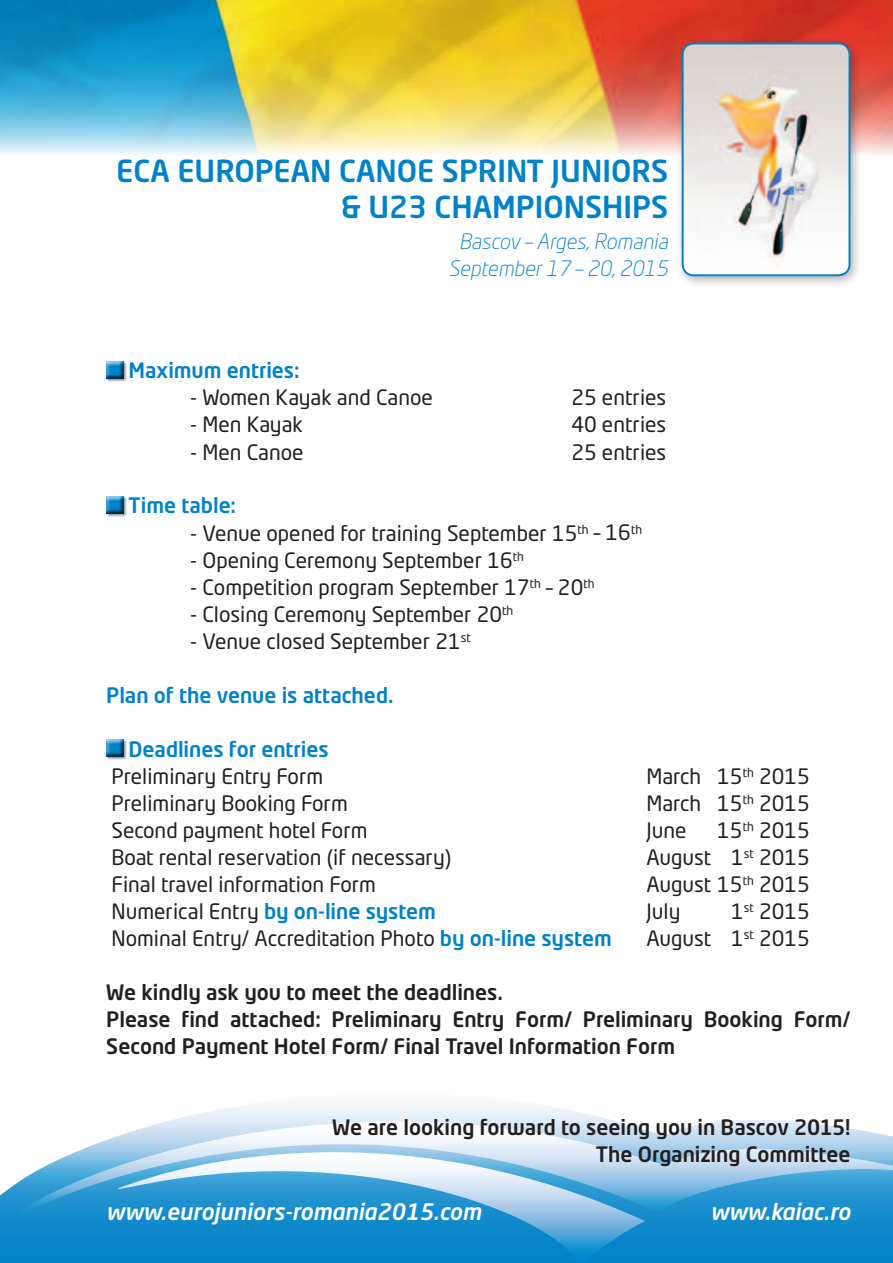
<style>
.page{position:relative;width:893px;height:1263px;background:#fff}
.page>*{position:absolute;margin:0;border:0;box-sizing:border-box;transform-origin:0 0}
.t1{font:500 30px/36px "Neo Tech Dacia";color:#0082c8;text-align:right}
.t2{font:italic 500 22.5px "Neo Sans RO";color:#fff}
.t3{font:21px "Neo Tech Dacia";color:#231f20}
.t4{font:500 21px/27px "Neo Tech Dacia";letter-spacing:-.005em;color:#231f20}
.t5{font:500 21px "Neo Tech Dacia";letter-spacing:-.005em;color:#0082c8}
.t6{font:italic 300 21px/27px "Neo Tech Dacia";color:#0082c8;text-align:center}
.s1{font-weight:400;color:#231f20}
.s2{font-weight:500;color:#0082c8}
</style>
<div class="page">
<img style="left:0;top:0;width:893px;height:154px">
<svg style="left:0;top:1187px;width:893px;height:76px;background:#0885c9"></svg>
<svg style="left:11px;top:1104px;width:882px;height:116px"></svg>
<svg style="left:107px;top:1138px;width:538px;height:125px;background:#5eaedb"></svg>
<div style="left:106px;top:361px;width:21px;height:21px;background:#231f20;opacity:.5"></div>
<div style="left:105px;top:361px;width:20px;height:18px;background:#231f20;opacity:.75"></div>
<div style="left:106px;top:496px;width:21px;height:21px;background:#231f20;opacity:.5"></div>
<div style="left:105px;top:496px;width:20px;height:18px;background:#231f20;opacity:.75"></div>
<div style="left:106px;top:739px;width:21px;height:21px;background:#231f20;opacity:.5"></div>
<div style="left:105px;top:739px;width:20px;height:18px;background:#231f20;opacity:.75"></div>
<div style="left:676px;top:37px;width:186px;height:251px;background:#231f20;opacity:.35"></div>
<img style="left:683px;top:44px;width:166px;height:231px">
<div style="left:682px;top:43px;width:168px;height:233px;border:2px solid #0082c8;border-radius:11px"></div>
<h1 class="t1" style="left:116px;top:152px;width:553px">ECA EUROPEAN CANOE SPRINT JUNIORS &amp; U23 CHAMPIONSHIPS</h1>
<p class="t6" style="left:448px;top:228px;width:221px">Bascov – Arges, Romania<br>September 17 – 20, 2015</p>
<p class="t5" style="left:129px;top:357px;width:172px">Maximum entries:</p>
<p class="t3" style="left:190px;top:384px;width:244px">- Women Kayak and Canoe</p>
<p class="t3" style="left:571px;top:384px;width:97px">25 entries</p>
<p class="t3" style="left:190px;top:412px;width:114px">- Men Kayak</p>
<p class="t3" style="left:571px;top:412px;width:97px">40 entries</p>
<p class="t3" style="left:190px;top:439px;width:115px">- Men Canoe</p>
<p class="t3" style="left:571px;top:439px;width:97px">25 entries</p>
<p class="t5" style="left:129px;top:492px;width:109px">Time table:</p>
<p class="t3" style="left:190px;top:519px;width:453px">- Venue opened for training September 15<sup>th</sup> – 16<sup>th</sup></p>
<p class="t3" style="left:190px;top:546px;width:335px">- Opening Ceremony September 16<sup>th</sup></p>
<p class="t3" style="left:190px;top:573px;width:406px">- Competition program September 17<sup>th</sup> – 20<sup>th</sup></p>
<p class="t3" style="left:190px;top:600px;width:325px">- Closing Ceremony September 20<sup>th</sup></p>
<p class="t3" style="left:190px;top:627px;width:282px">- Venue closed September 21<sup>st</sup></p>
<p class="t5" style="left:106px;top:681px;width:289px">Plan of the venue is attached.</p>
<p class="t5" style="left:129px;top:735px;width:202px">Deadlines for entries</p>
<p class="t3" style="left:111px;top:762px;width:213px">Preliminary Entry Form</p>
<p class="t3" style="left:646px;top:762px;width:165px">March 15<sup>th</sup> 2015</p>
<p class="t3" style="left:111px;top:789px;width:238px">Preliminary Booking Form</p>
<p class="t3" style="left:646px;top:789px;width:165px">March 15<sup>th</sup> 2015</p>
<p class="t3" style="left:111px;top:816px;width:258px">Second payment hotel Form</p>
<p class="t3" style="left:646px;top:816px;width:42px">June</p>
<p class="t3" style="left:717px;top:816px;width:94px">15<sup>th</sup> 2015</p>
<p class="t3" style="left:111px;top:843px;width:341px">Boat rental reservation (if necessary)</p>
<p class="t3" style="left:646px;top:843px;width:165px">August 1<sup>st</sup> 2015</p>
<p class="t3" style="left:111px;top:870px;width:266px">Final travel information Form</p>
<p class="t3" style="left:646px;top:870px;width:165px">August 15<sup>th</sup> 2015</p>
<p class="t5" style="left:111px;top:897px;width:326px"><span class="s1">Numerical Entry</span> by on-line system</p>
<p class="t3" style="left:646px;top:897px;width:36px">July</p>
<p class="t3" style="left:731px;top:897px;width:80px">1<sup>st</sup> 2015</p>
<p class="t3" style="left:111px;top:924px;width:502px">Nominal Entry/ Accreditation Photo <span class="s2">by on-line system</span></p>
<p class="t3" style="left:646px;top:924px;width:165px">August 1<sup>st</sup> 2015</p>
<p class="t4" style="left:106px;top:978px;width:746px">We kindly ask you to meet the deadlines.<br>Please find attached: Preliminary Entry Form/ Preliminary Booking Form/<br>Second Payment Hotel Form/ Final Travel Information Form</p>
<p class="t4" style="left:332px;top:1113px;width:520px;text-align:right">We are looking forward to seeing you in Bascov 2015!<br>The Organizing Committee</p>
<p class="t2" style="left:106px;top:1198px;width:376px">www.eurojuniors-romania2015.com</p>
<p class="t2" style="left:710px;top:1198px;width:142px">www.kaiac.ro</p>
</div>
